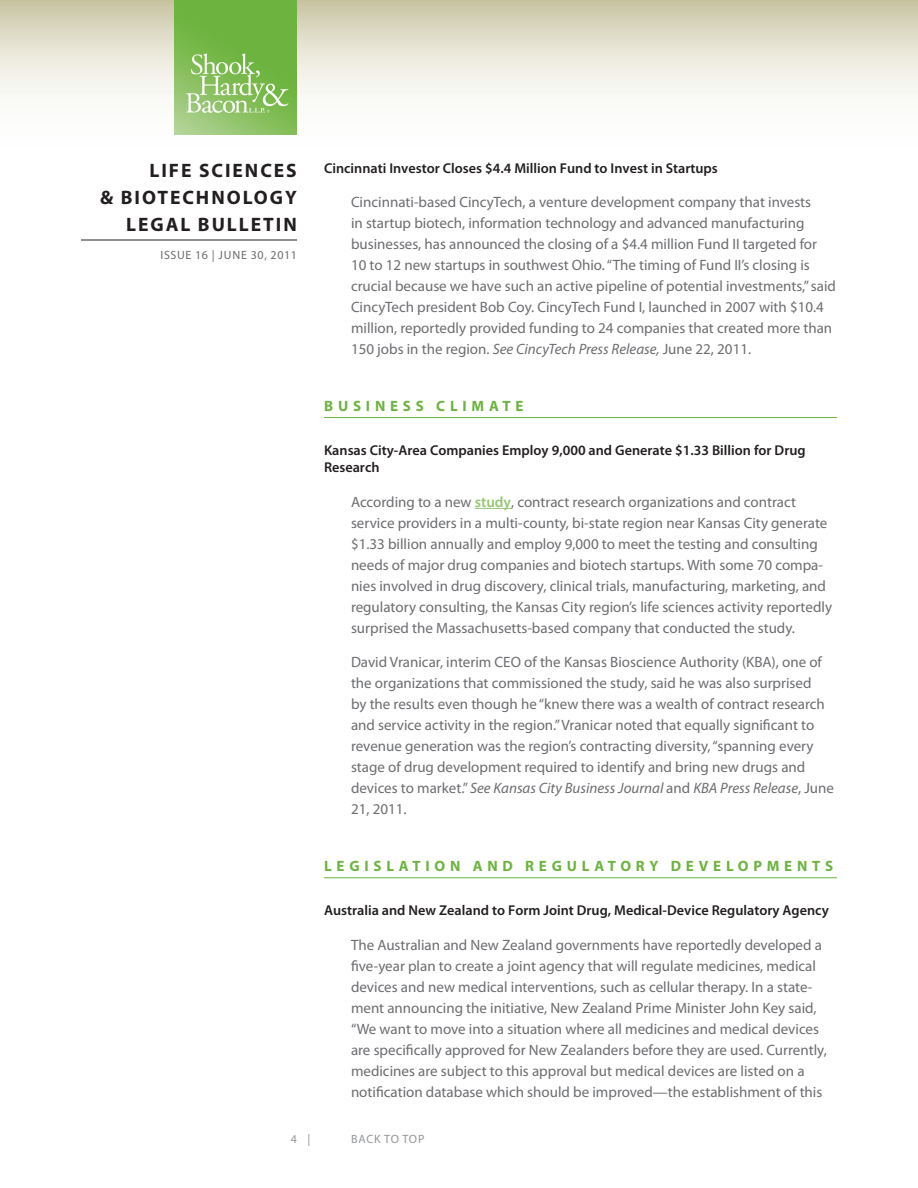
<style>
.page{position:relative;width:918px;height:1188px;background:#fff}
.page>*{position:absolute;margin:0;border:0;box-sizing:border-box;transform-origin:0 0}
.t1{font:700 19.5px/27px "Myriad Pro";letter-spacing:.1em;color:#231f20;text-align:right}
.Body{font:15px/21px "Myriad Pro";color:#6c6d70}
.Head{font:700 15px "Myriad Pro";letter-spacing:.32em;color:#6cb43f}
.Subhead{font:600 14.25px/17.1px "Myriad Pro";color:#231f20}
.t2{font:12px "Myriad Pro";letter-spacing:.05em;color:#6c6d70}
.t3{font:12px "Myriad Pro";letter-spacing:.06em;color:#939598}
.s1{font-style:italic}
.s2{font-weight:600;color:#96c672}
</style>
<div class="page">
<svg style="left:0;top:0;width:918px;height:135px"></svg>
<hr style="left:81px;top:240px;width:216px;height:1px;background:#231f20">
<img style="left:175px;top:0;width:122px;height:135px">
<hr style="left:324px;top:417px;width:513px;height:1px;background:#6cb43f">
<hr style="left:475px;top:508px;width:36px;height:1px;background:#96c672">
<hr style="left:324px;top:877px;width:513px;height:1px;background:#6cb43f">
<h1 class="t1" style="left:100px;top:156px;width:198px">LIFE SCIENCES<br>&amp; BIOTECHNOLOGY<br>LEGAL BULLETIN</h1>
<p class="t2" style="left:161px;top:248px;width:138px">ISSUE 16 | JUNE 30, 2011</p>
<p class="Subhead" style="left:324px;top:159px;width:395px">Cincinnati Investor Closes $4.4 Million Fund to Invest in Startups</p>
<p class="Body" style="left:351px;top:191px;width:487px">Cincinnati-based CincyTech, a venture development company that invests<br>in startup biotech, information technology and advanced manufacturing businesses, has announced the closing of a $4.4 million Fund II targeted for 10 to 12 new startups in southwest Ohio. “The timing of Fund II’s closing is crucial because we have such an active pipeline of potential investments,” said CincyTech president Bob Coy. CincyTech Fund I, launched in 2007 with $10.4 million, reportedly provided funding to 24 companies that created more than 150 jobs in the region. <span class="s1">See CincyTech Press Release,</span> June 22, 2011.</p>
<p class="Head" style="left:324px;top:396px;width:201px">BUSINESS CLIMATE</p>
<p class="Subhead" style="left:324px;top:442px;width:483px">Kansas City-Area Companies Employ 9,000 and Generate $1.33 Billion for Drug<br>Research</p>
<p class="Body" style="left:351px;top:491px;width:483px">According to a new <span class="s2">study</span>, contract research organizations and contract service providers in a multi-county, bi-state region near Kansas City generate $1.33 billion annually and employ 9,000 to meet the testing and consulting needs of major drug companies and biotech startups. With some 70 compa&shy;nies involved in drug discovery, clinical trials, manufacturing, marketing, and regulatory consulting, the Kansas City region’s life sciences activity reportedly surprised the Massachusetts-based company that conducted the study.</p>
<p class="Body" style="left:351px;top:652px;width:485px">David Vranicar, interim CEO of the Kansas Bioscience Authority (KBA), one of the organizations that commissioned the study, said he was also surprised<br>by the results even though he “knew there was a wealth of contract research and service activity in the region.” Vranicar noted that equally significant to revenue generation was the region’s contracting diversity, “spanning every stage of drug development required to identify and bring new drugs and devices to market.” <span class="s1">See Kansas City Business Journal</span> and <span class="s1">KBA Press Release</span>, June 21, 2011.</p>
<p class="Head" style="left:324px;top:857px;width:511px">LEGISLATION AND REGULATORY DEVELOPMENTS</p>
<p class="Subhead" style="left:324px;top:902px;width:506px">Australia and New Zealand to Form Joint Drug, Medical-Device Regulatory Agency</p>
<p class="Body" style="left:351px;top:934px;width:477px">The Australian and New Zealand governments have reportedly developed a five-year plan to create a joint agency that will regulate medicines, medical devices and new medical interventions, such as cellular therapy. In a state&shy;ment announcing the initiative, New Zealand Prime Minister John Key said, “We want to move into a situation where all medicines and medical devices are specifically approved for New Zealanders before they are used. Currently, medicines are subject to this approval but medical devices are listed on a notification database which should be improved—the establishment of this</p>
<p class="t3" style="left:291px;top:1132px;width:21px">4 |</p>
<p class="t3" style="left:351px;top:1132px;width:75px">BACK TO TOP</p>
</div>
